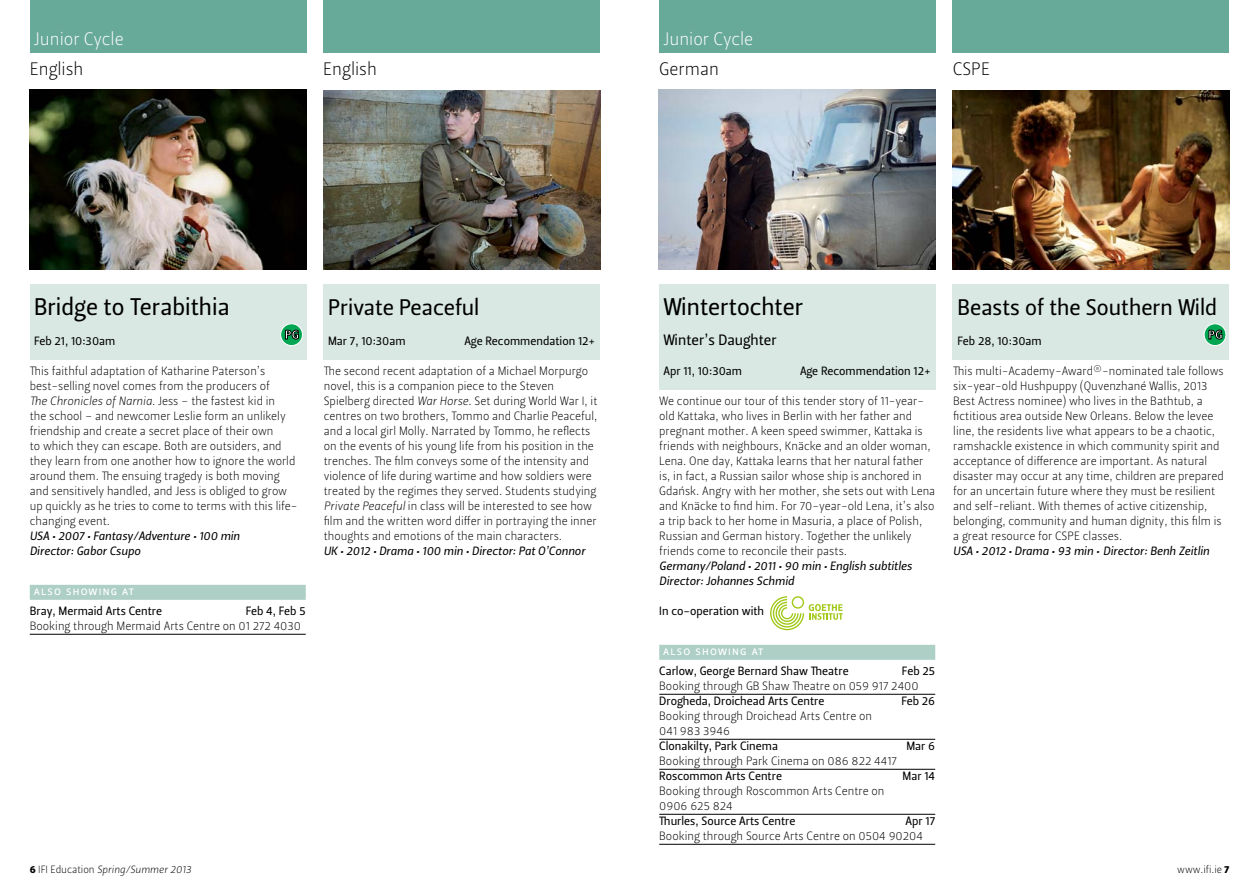
<style>
.page{position:relative;width:1259px;height:893px;background:#fff}
.page>*{position:absolute;margin:0;border:0;box-sizing:border-box;transform-origin:0 0}
.t1{font:24px "Leitura Sans Grot 2";color:#000}
.t2{font:22.5px "Leitura Sans Grot 2";color:#000}
.t3{font:18px "Leitura Sans Grot 1";color:#000}
.t4{font:18px "Leitura Sans Grot 1";color:#fff}
.t5{font:15px "Leitura Sans Grot 2";color:#000}
.t6{font:12px/15px "Leitura Sans Grot 1";color:#000}
.t7{font:12px "Leitura Sans Grot 2";color:#000}
.t8{font:12px/15px "Leitura Sans Italic 2";color:#000}
.t9{font:12px "Leitura Sans Italic 1";color:#000}
.t10{font:12px "Leitura Sans Grot 2";letter-spacing:.1em;color:#fff}
.t11{font:10.5px "Leitura Sans Italic 1";color:#000}
.t12{font:10.5px "Leitura Sans Grot 1";color:#000}
.s1{font-family:"Leitura Sans Grot 1"}
.s2{font-family:"Leitura Sans Italic 1"}
.s3{font-family:"Leitura Sans Grot 4"}
</style>
<div class="page">
<div style="left:30px;top:0;width:276px;height:52px;background:#68aa99"></div>
<div style="left:659px;top:0;width:276px;height:52px;background:#68aa99"></div>
<div style="left:323px;top:0;width:277px;height:53px;background:#68aa99"></div>
<div style="left:952px;top:0;width:277px;height:53px;background:#68aa99"></div>
<img style="left:659px;top:90px;width:276px;height:180px">
<img style="left:30px;top:90px;width:276px;height:180px">
<div style="left:323px;top:285px;width:277px;height:75px;background:#d9e8e3"></div>
<div style="left:30px;top:285px;width:276px;height:75px;background:#d9e8e3"></div>
<div style="left:30px;top:585px;width:276px;height:15px;background:#adcfc5"></div>
<hr style="left:30px;top:634px;width:276px;height:1px;background:#000">
<svg style="left:281px;top:324px;width:21px;height:22px"></svg>
<div style="left:280px;top:323px;width:23px;height:23px;border:1px solid #fff;border-radius:50%"></div>
<svg style="left:285px;top:330px;width:14px;height:9px"></svg>
<div style="left:952px;top:285px;width:277px;height:75px;background:#d9e8e3"></div>
<div style="left:659px;top:285px;width:276px;height:105px;background:#d9e8e3"></div>
<img style="left:324px;top:90px;width:276px;height:180px">
<img style="left:952px;top:90px;width:277px;height:180px">
<div style="left:659px;top:645px;width:276px;height:15px;background:#adcfc5"></div>
<hr style="left:659px;top:694px;width:276px;height:1px;background:#000">
<hr style="left:659px;top:739px;width:276px;height:1px;background:#000">
<hr style="left:659px;top:769px;width:276px;height:1px;background:#000">
<hr style="left:659px;top:814px;width:276px;height:1px;background:#000">
<hr style="left:659px;top:844px;width:276px;height:1px;background:#000">
<svg style="left:1204px;top:324px;width:22px;height:22px"></svg>
<div style="left:1203px;top:323px;width:23px;height:23px;border:1px solid #fff;border-radius:50%"></div>
<svg style="left:1208px;top:330px;width:14px;height:9px"></svg>
<svg style="left:770px;top:596px;width:73px;height:34px"></svg>
<h3 class="t4" style="left:34px;top:28px;width:91px">Junior Cycle</h3>
<h3 class="t3" style="left:30px;top:58px;width:55px">English</h3>
<h3 class="t4" style="left:663px;top:28px;width:91px">Junior Cycle</h3>
<h3 class="t3" style="left:323px;top:58px;width:55px">English</h3>
<h3 class="t3" style="left:659px;top:58px;width:61px">German</h3>
<h3 class="t3" style="left:952px;top:58px;width:39px">CSPE</h3>
<h1 class="t1" style="left:34px;top:292px;width:197px">Bridge to Terabithia</h1>
<p class="t7" style="left:34px;top:334px;width:83px">Feb 21, 10:30am</p>
<p class="t6" style="left:30px;top:363px;width:242px">This faithful adaptation of Katharine Paterson’s best-selling novel comes from the producers of</p>
<p class="t9" style="left:30px;top:394px;width:247px">The Chronicles of Narnia<span class="s1">. Jess – the fastest kid in</span></p>
<p class="t6" style="left:30px;top:408px;width:269px">the school – and newcomer Leslie form an unlikely friendship and create a secret place of their own<br>to which they can escape. Both are outsiders, and they learn from one another how to ignore the world around them. The ensuing tragedy is both moving and sensitively handled, and Jess is obliged to grow up quickly as he tries to come to terms with this life&shy;changing event.</p>
<p class="t8" style="left:30px;top:528px;width:212px">USA • 2007 • Fantasy/Adventure • 100 min<br>Director: Gabor Csupo</p>
<p class="t10" style="left:34px;top:584px;width:102px">also showing at</p>
<p class="t7" style="left:30px;top:604px;width:134px">Bray, Mermaid Arts Centre</p>
<p class="t7" style="left:246px;top:604px;width:61px">Feb 4, Feb 5</p>
<p class="t6" style="left:30px;top:618px;width:273px">Booking through Mermaid Arts Centre on 01 272 4030</p>
<h2 class="t2" style="left:328px;top:294px;width:153px">Private Peaceful</h2>
<p class="t7" style="left:328px;top:334px;width:79px">Mar 7, 10:30am</p>
<p class="t7" style="left:464px;top:334px;width:132px">Age Recommendation 12+</p>
<p class="t6" style="left:324px;top:363px;width:275px">The second recent adaptation of a Michael Morpurgo novel, this is a companion piece to the Steven Spielberg directed <span class="s2">War Horse</span>. Set during World War I, it centres on two brothers, Tommo and Charlie Peaceful, and a local girl Molly. Narrated by Tommo, he reflects on the events of his young life from his position in the trenches. The film conveys some of the intensity and violence of life during wartime and how soldiers were treated by the regimes they served. Students studying <span class="s2">Private Peaceful</span> in class will be interested to see how film and the written word differ in portraying the inner thoughts and emotions of the main characters.</p>
<p class="t8" style="left:324px;top:543px;width:263px">UK • 2012 • Drama • 100 min • Director: Pat O’Connor</p>
<h1 class="t1" style="left:663px;top:292px;width:141px">Wintertochter</h1>
<p class="t5" style="left:663px;top:331px;width:115px">Winter’s Daughter</p>
<p class="t7" style="left:663px;top:364px;width:80px">Apr 11, 10:30am</p>
<p class="t7" style="left:800px;top:364px;width:132px">Age Recommendation 12+</p>
<p class="t6" style="left:659px;top:393px;width:277px">We continue our tour of this tender story of 11-year&shy;old Kattaka, who lives in Berlin with her father and pregnant mother. A keen speed swimmer, Kattaka is friends with neighbours, Knäcke and an older woman, Lena. One day, Kattaka learns that her natural father is, in fact, a Russian sailor whose ship is anchored in Gdańsk. Angry with her mother, she sets out with Lena and Knäcke to find him. For 70-year-old Lena, it’s also a trip back to her home in Masuria, a place of Polish, Russian and German history. Together the unlikely friends come to reconcile their pasts.</p>
<p class="t8" style="left:659px;top:558px;width:254px">Germany/Poland • 2011 • 90 min • English subtitles<br>Director: Johannes Schmid</p>
<p class="t7" style="left:659px;top:604px;width:106px">In co-operation with</p>
<p class="t10" style="left:663px;top:644px;width:102px">also showing at</p>
<p class="t7" style="left:659px;top:664px;width:191px">Carlow, George Bernard Shaw Theatre</p>
<p class="t7" style="left:902px;top:664px;width:35px">Feb 25</p>
<p class="t6" style="left:659px;top:678px;width:261px">Booking through GB Shaw Theatre on 059 917 2400</p>
<p class="t7" style="left:659px;top:694px;width:167px">Drogheda, Droichead Arts Centre</p>
<p class="t7" style="left:901px;top:694px;width:35px">Feb 26</p>
<p class="t6" style="left:659px;top:708px;width:214px">Booking through Droichead Arts Centre on<br>041 983 3946</p>
<p class="t7" style="left:659px;top:739px;width:120px">Clonakilty, Park Cinema</p>
<p class="t7" style="left:906px;top:739px;width:30px">Mar 6</p>
<p class="t6" style="left:659px;top:753px;width:239px">Booking through Park Cinema on 086 822 4417</p>
<p class="t7" style="left:659px;top:769px;width:124px">Roscommon Arts Centre</p>
<p class="t7" style="left:902px;top:769px;width:34px">Mar 14</p>
<p class="t6" style="left:659px;top:783px;width:227px">Booking through Roscommon Arts Centre on<br>0906 625 824</p>
<p class="t7" style="left:659px;top:814px;width:138px">Thurles, Source Arts Centre</p>
<p class="t7" style="left:905px;top:814px;width:31px">Apr 17</p>
<p class="t6" style="left:659px;top:828px;width:265px">Booking through Source Arts Centre on 0504 90204</p>
<h2 class="t2" style="left:957px;top:294px;width:261px">Beasts of the Southern Wild</h2>
<p class="t7" style="left:957px;top:334px;width:86px">Feb 28, 10:30am</p>
<p class="t6" style="left:953px;top:363px;width:272px">This multi-Academy-Award<sup>®</sup>-nominated tale follows six-year-old Hushpuppy (Quvenzhané Wallis, 2013<br>Best Actress nominee) who lives in the Bathtub, a fictitious area outside New Orleans. Below the levee line, the residents live what appears to be a chaotic, ramshackle existence in which community spirit and acceptance of difference are important. As natural disaster may occur at any time, children are prepared for an uncertain future where they must be resilient and self-reliant. With themes of active citizenship, belonging, community and human dignity, this film is a great resource for CSPE classes.</p>
<p class="t8" style="left:953px;top:543px;width:258px">USA • 2012 • Drama • 93 min • Director: Benh Zeitlin</p>
<p class="t11" style="left:30px;top:864px;width:163px"><span class="s3">6</span> <span class="s1">IFI Education</span> Spring/Summer 2013</p>
<p class="t12" style="left:1177px;top:864px;width:53px">www.ifi.ie <span class="s3">7</span></p>
</div>
